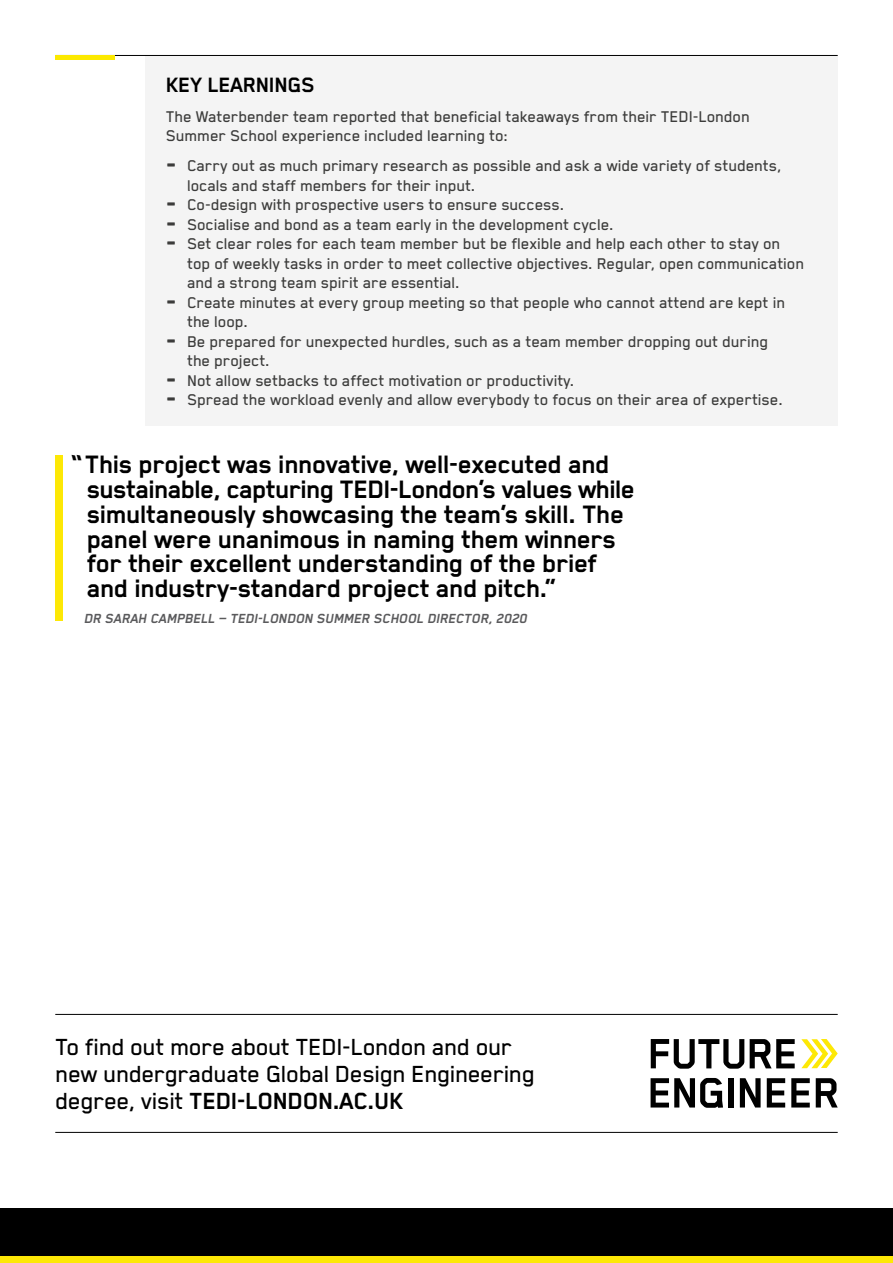
<style>
.page{position:relative;width:893px;height:1263px;background:#fff}
.page>*{position:absolute;margin:0;border:0;box-sizing:border-box;transform-origin:0 0}
.t1{font:700 29.1px/24.9px "Blender";letter-spacing:-.01em;color:#000}
.t2{font:italic 700 29.1px "Blender";color:#000}
.t3{font:500 27px/27.2px "Blender";letter-spacing:-.01em;color:#000}
.t4{font:700 24px "Blender";letter-spacing:-.01em;color:#000}
.t5{font:500 18px/19.5px "Blender";color:#3c3c3b}
.t6{font:italic 700 15.3px "Blender";color:#5a5a5c}
.s1{font-family:"Cubano";font-weight:400}
.s2{font-weight:700}
</style>
<div class="page">
<div style="left:0;top:1208px;width:893px;height:53px;background:#000"></div>
<div style="left:145px;top:56px;width:693px;height:370px;background:#f4f4f4"></div>
<hr style="left:55px;top:55px;width:783px;height:1px;background:#000">
<hr style="left:55px;top:56px;width:60px;height:4px;background:#fce900">
<div style="left:0;top:1256px;width:893px;height:7px;background:#fde806"></div>
<div style="left:55px;top:455px;width:8px;height:166px;background:#fde806"></div>
<svg style="left:651px;top:1039px;width:93px;height:30px"></svg>
<svg style="left:750px;top:1039px;width:45px;height:29px"></svg>
<svg style="left:651px;top:1078px;width:72px;height:30px"></svg>
<div style="left:729px;top:1078px;width:5px;height:29px;background:#000"></div>
<svg style="left:740px;top:1078px;width:21px;height:29px"></svg>
<svg style="left:767px;top:1078px;width:18px;height:29px"></svg>
<svg style="left:791px;top:1078px;width:19px;height:29px"></svg>
<svg style="left:816px;top:1078px;width:22px;height:29px"></svg>
<svg style="left:801px;top:1039px;width:37px;height:29px"></svg>
<hr style="left:55px;top:1014px;width:783px;height:1px;background:#000">
<hr style="left:55px;top:1132px;width:783px;height:1px;background:#000">
<h3 class="t4" style="left:166px;top:72px;width:150px">KEY LEARNINGS</h3>
<p class="t5" style="left:166px;top:106px;width:585px">The Waterbender team reported that beneficial takeaways from their TEDI-London<br>Summer School experience included learning to:</p>
<p class="t5" style="left:187px;top:156px;width:596px;text-indent:-21px"><span class="s1">–</span> Carry out as much primary research as possible and ask a wide variety of students, locals and staff members for their input.</p>
<p class="t5" style="left:166px;top:195px;width:400px"><span class="s1">–</span> Co-design with prospective users to ensure success.</p>
<p class="t5" style="left:166px;top:214px;width:449px"><span class="s1">–</span> Socialise and bond as a team early in the development cycle.</p>
<p class="t5" style="left:187px;top:234px;width:619px;text-indent:-21px"><span class="s1">–</span> Set clear roles for each team member but be flexible and help each other to stay on top of weekly tasks in order to meet collective objectives. Regular, open communication and a strong team spirit are essential.</p>
<p class="t5" style="left:187px;top:292px;width:599px;text-indent:-21px"><span class="s1">–</span> Create minutes at every group meeting so that people who cannot attend are kept in the loop.</p>
<p class="t5" style="left:187px;top:331px;width:582px;text-indent:-21px"><span class="s1">–</span> Be prepared for unexpected hurdles, such as a team member dropping out during the project.</p>
<p class="t5" style="left:166px;top:370px;width:410px"><span class="s1">–</span> Not allow setbacks to affect motivation or productivity.</p>
<p class="t5" style="left:166px;top:390px;width:618px"><span class="s1">–</span> Spread the workload evenly and allow everybody to focus on their area of expertise.</p>
<h1 class="t2" style="left:80px;top:448px;width:29px">“</h1>
<h1 class="t1" style="left:85px;top:451px;width:526px">This project was innovative, well-executed and</h1>
<p class="t1" style="left:87px;top:476px;width:550px">sustainable, capturing TEDI-London’s values while simultaneously showcasing the team’s skill. The panel were unanimous in naming them winners for their excellent understanding of the brief and industry-standard project and pitch.”</p>
<p class="t6" style="left:84px;top:610px;width:447px">DR SARAH CAMPBELL — TEDI-LONDON SUMMER SCHOOL DIRECTOR,2020</p>
<h2 class="t3" style="left:55px;top:1033px;width:481px">To find out more about TEDI-London and our new undergraduate Global Design Engineering degree, visit <span class="s2">TEDI-LONDON.AC.UK</span></h2>
</div>
